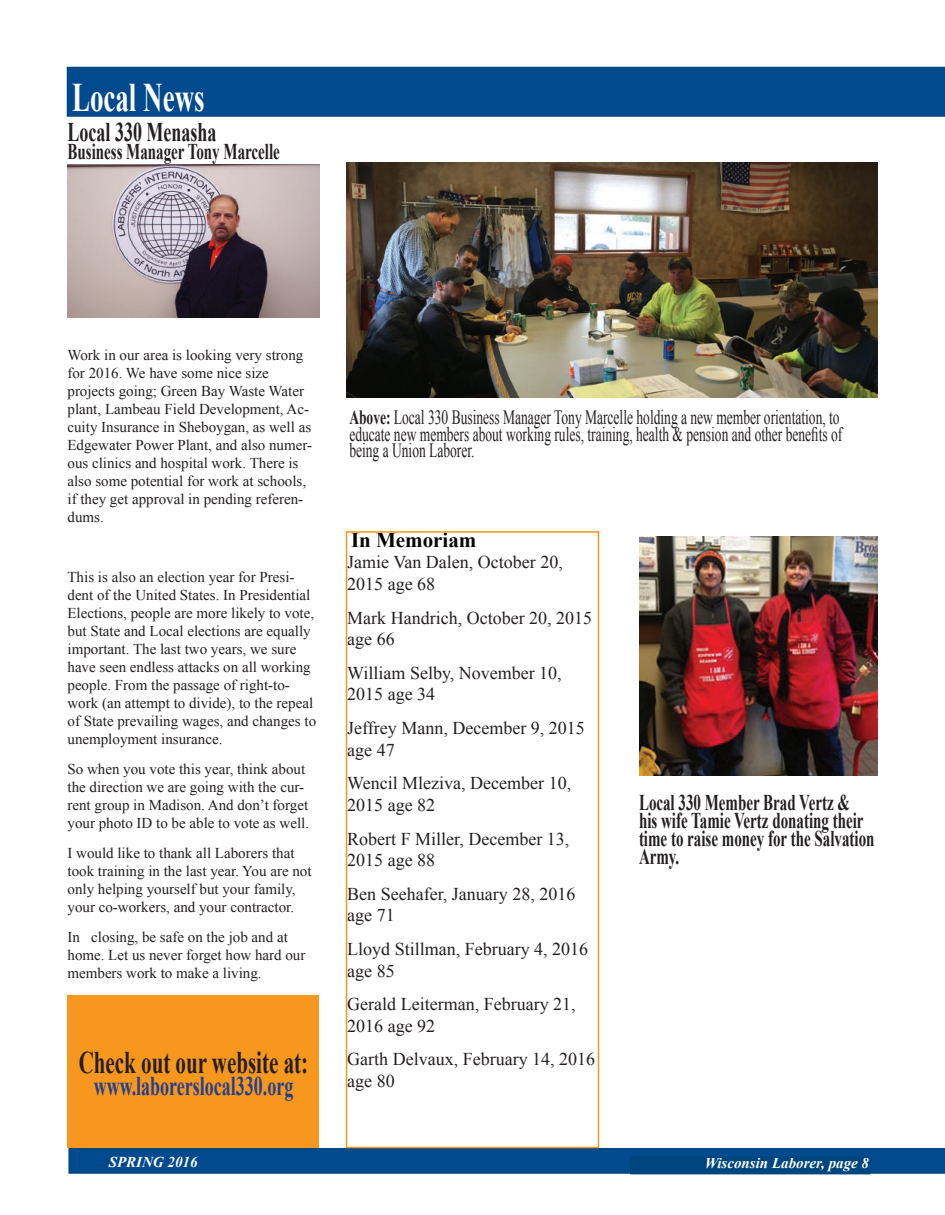
<style>
.page{position:relative;width:945px;height:1215px;background:#fff}
.page>*{position:absolute;margin:0;border:0;box-sizing:border-box;transform-origin:0 0}
.t1{font:700 40.5px "Times New Roman";color:#fff;scale:.67 1}
.t2{font:700 31.5px "Times New Roman";color:#231f20;scale:.67 1}
.t3{font:700 27px "Times New Roman";color:#253f8e;scale:.67 1}
.t4{font:700 27px "Times New Roman";color:#231f20;scale:.67 1}
.t5{font:700 22.5px/18px "Times New Roman";color:#231f20;scale:.67 1}
.t6{font:700 21px "Times New Roman";color:#040503}
.t7{font:20.25px/16.2px "Times New Roman";color:#231f20;scale:.67 1}
.t8{font:18px/21.6px "Times New Roman";color:#231f20}
.t9{font:15px/18px "Times New Roman";color:#231f20}
.t10{font:italic 700 15px "Times New Roman";color:#fff}
.s1{font-weight:700}
</style>
<div class="page">
<div style="left:67px;top:67px;width:878px;height:50px;background:#004a8d"></div>
<svg style="left:68px;top:1148px;width:877px;height:26px;background:#034b8b"></svg>
<div style="left:631px;top:1157px;width:239px;height:17px;background:#00467e"></div>
<div style="left:630px;top:1156px;width:241px;height:18px;border:2px solid #00467e"></div>
<img style="left:68px;top:165px;width:252px;height:153px">
<div style="left:68px;top:995px;width:252px;height:153px;background:#f7971d"></div>
<img style="left:346px;top:163px;width:532px;height:235px">
<div style="left:346px;top:531px;width:253px;height:617px;border:2px solid #f7971d"></div>
<img style="left:639px;top:536px;width:239px;height:240px">
<h1 class="t1" style="left:72px;top:69px;width:200px">Local News</h1>
<h3 class="t4" style="left:68px;top:113px;width:224px">Local 330 Menasha</h3>
<h3 class="t5" style="left:68px;top:142px;width:318px">Business Manager Tony Marcelle</h3>
<p class="t9" style="left:68px;top:346px;width:246px">Work in our area is looking very strong for 2016. We have some nice size projects going; Green Bay Waste Water plant, Lambeau Field Development, Ac&shy;cuity Insurance in Sheboygan, as well as Edgewater Power Plant, and also numer&shy;ous clinics and hospital work. There is also some potential for work at schools, if they get approval in pending referen&shy;dums.</p>
<p class="t9" style="left:68px;top:568px;width:250px">This is also an election year for Presi&shy;dent of the United States. In Presidential Elections, people are more likely to vote, but State and Local elections are equally important. The last two years, we sure have seen endless attacks on all working people. From the passage of right-to&shy;work (an attempt to divide), to the repeal of State prevailing wages, and changes to unemployment insurance.</p>
<p class="t9" style="left:68px;top:760px;width:243px">So when you vote this year, think about the direction we are going with the cur&shy;rent group in Madison. And don’t forget your photo ID to be able to vote as well.</p>
<p class="t9" style="left:68px;top:844px;width:246px">I would like to thank all Laborers that took training in the last year. You are not only helping yourself but your family, your co-workers, and your contractor.</p>
<p class="t9" style="left:68px;top:928px;width:239px">In closing, be safe on the job and at home. Let us never forget how hard our members work to make a living.</p>
<h2 class="t2" style="left:79px;top:1041px;width:344px">Check out our website at:</h2>
<h3 class="t3" style="left:94px;top:1067px;width:299px">www.laborerslocal330.org</h3>
<h3 class="t7" style="left:349px;top:409px;width:737px"><span class="s1">Above:</span> Local 330 Business Manager Tony Marcelle holding a new member orientation, to educate new members about working rules, training, health &amp; pension and other benefits of being a Union Laborer.</h3>
<h3 class="t6" style="left:351px;top:525px;width:127px">In Memoriam</h3>
<p class="t8" style="left:347px;top:551px;width:217px">Jamie Van Dalen, October 20,<br>2015 age 68</p>
<p class="t8" style="left:347px;top:607px;width:246px">Mark Handrich, October 20, 2015 age 66</p>
<p class="t8" style="left:347px;top:662px;width:216px">William Selby, November 10,<br>2015 age 34</p>
<p class="t8" style="left:347px;top:717px;width:239px">Jeffrey Mann, December 9, 2015 age 47</p>
<p class="t8" style="left:347px;top:772px;width:225px">Wencil Mleziva, December 10,<br>2015 age 82</p>
<p class="t8" style="left:347px;top:827px;width:224px">Robert F Miller, December 13,<br>2015 age 88</p>
<p class="t8" style="left:347px;top:883px;width:230px">Ben Seehafer, January 28, 2016 age 71</p>
<p class="t8" style="left:347px;top:938px;width:243px">Lloyd Stillman, February 4, 2016 age 85</p>
<p class="t8" style="left:347px;top:993px;width:230px">Gerald Leiterman, February 21,<br>2016 age 92</p>
<p class="t8" style="left:347px;top:1048px;width:249px">Garth Delvaux, February 14, 2016 age 80</p>
<h3 class="t5" style="left:639px;top:792px;width:353px">Local 330 Member Brad Vertz &amp;<br>his wife Tamie Vertz donating their time to raise money for the Salvation<br>Army.</h3>
<p class="t10" style="left:109px;top:1151px;width:90px">SPRING 2016</p>
<p class="t10" style="left:705px;top:1153px;width:166px">Wisconsin Laborer, page 8</p>
</div>
